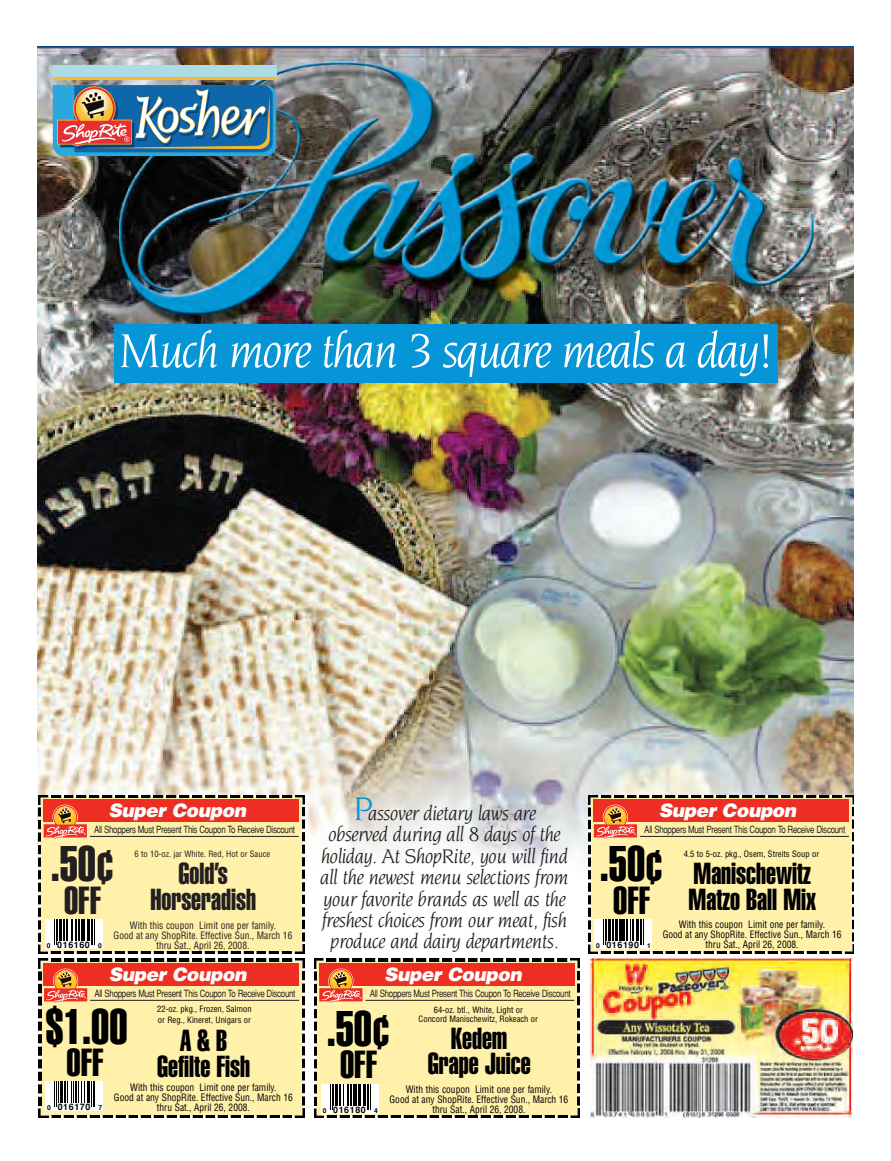
<style>
.page{position:relative;width:891px;height:1161px;background:#fff}
.page>*{position:absolute;margin:0;border:0;box-sizing:border-box;transform-origin:0 0}
.t1{font:51.3px "Novarese Book Italic+TBZZZQ";letter-spacing:-.05em;color:#fff}
.t2{font:49.2px "Helvetica Extra Compressed+VMWDJF";color:#000}
.t3{font:49.2px "Helvetica Extra Compressed+VMWDJF";color:#231f20}
.t4{font:38.4px "Helvetica Extra Compressed+VMWDJF";color:#000}
.t5{font:38.4px "Helvetica Extra Compressed+VMWDJF";color:#231f20}
.t6{font:30px/25.7px "Helvetica Extra Compressed+VMWDJF";color:#000;text-align:center}
.t7{font:30px/25.7px "Helvetica Extra Compressed+VMWDJF";color:#231f20;text-align:center}
.t8{font:21.3px/21.3px "Novarese Book Italic+TBZZZQ";letter-spacing:-.03em;color:#231f20;text-align:center}
.t9{font:italic 18.6px "Helvetica Black+VMTCEJ";color:#fff}
.t10{font:10.05px/9.9px "Helvetica Condensed+LHTGJA";color:#000;text-align:center;scale:.95 1}
.t11{font:10.05px "Helvetica+YAYAFV";letter-spacing:-.04em;color:#231f20;scale:.8 1}
.t12{font:10.05px/10.1px "Helvetica Condensed+LHTGJA";color:#231f20;text-align:center;scale:.95 1}
.t13{font:8.85px "Helvetica Bold+EKBPYA";letter-spacing:.065em;color:#000}
.t14{font:8.55px/10.8px "Helvetica Condensed+LHTGJA";color:#000}
.t15{font:8.55px "Helvetica Condensed+LHTGJA";color:#231f20}
.s1{font-size:35.7px;color:#0696d7}
.s2{font-size:6.75px}
</style>
<div class="page">
<img style="left:38px;top:46px;width:815px;height:1072px">
<div style="left:591px;top:839px;width:261px;height:80px;background:#fff0aa"></div>
<img style="left:852px;top:839px;width:1px;height:80px">
<img style="left:589px;top:839px;width:2px;height:80px">
<svg style="left:589px;top:795px;width:264px;height:44px;background:#e47957"></svg>
<hr style="left:640px;top:836px;width:209px;height:1px;background:#231f20">
<div style="left:315px;top:960px;width:264px;height:157px;background:#fff0aa"></div>
<img style="left:578px;top:1003px;width:2px;height:81px">
<img style="left:314px;top:1003px;width:2px;height:81px">
<svg style="left:314px;top:959px;width:266px;height:44px"></svg>
<hr style="left:365px;top:1000px;width:209px;height:1px;background:#231f20">
<div style="left:40px;top:796px;width:263px;height:157px;background:#fff0aa"></div>
<img style="left:302px;top:839px;width:2px;height:81px">
<img style="left:38px;top:839px;width:3px;height:81px">
<svg style="left:38px;top:795px;width:266px;height:44px"></svg>
<hr style="left:90px;top:836px;width:209px;height:1px;background:#231f20">
<div style="left:40px;top:960px;width:264px;height:157px;background:#fff0aa"></div>
<img style="left:302px;top:1003px;width:3px;height:79px">
<img style="left:39px;top:1003px;width:2px;height:79px">
<div style="left:115px;top:324px;width:663px;height:59px;background:#0696d7"></div>
<svg style="left:53px;top:83px;width:223px;height:73px;background:#60849f"></svg>
<div style="left:53px;top:65px;width:223px;height:13px;background:#addce5"></div>
<hr style="left:53px;top:78px;width:223px;height:2px;background:#f8ba2d">
<svg style="left:38px;top:920px;width:267px;height:83px"></svg>
<svg style="left:39px;top:1082px;width:266px;height:36px"></svg>
<svg style="left:314px;top:1084px;width:266px;height:34px"></svg>
<svg style="left:589px;top:919px;width:264px;height:35px;background:#dacf9d"></svg>
<img style="left:591px;top:958px;width:261px;height:160px">
<h1 class="t1" style="left:118px;top:330px;width:657px">Much more than 3 square meals a day!</h1>
<h3 class="t8" style="left:320px;top:804px;width:250px"><span class="s1">P</span>assover dietary laws are<br>observed during all 8 days of the holiday. At ShopRite, you will find all the newest menu selections from your favorite brands as well as the freshest choices from our meat, fish</h3>
<h3 class="t9" style="left:109px;top:800px;width:141px">Super Coupon</h3>
<p class="t11" style="left:94px;top:824px;width:253px">All Shoppers Must Present This Coupon To Receive Discount</p>
<h2 class="t3" style="left:51px;top:846px;width:65px">.50¢</h2>
<h3 class="t5" style="left:64px;top:887px;width:39px">OFF</h3>
<p class="t15" style="left:134px;top:849px;width:137px">6 to 10-oz. jar White. Red, Hot or Sauce</p>
<h3 class="t7" style="left:150px;top:863px;width:107px">Gold’s<br>Horseradish</h3>
<p class="t12" style="left:114px;top:920px;width:190px">With this coupon Limit one per family.<br>Good at any ShopRite. Effective Sun., March 16 thru Sat., April 26, 2008.</p>
<p class="t13" style="left:47px;top:940px;width:57px"><span class="s2">0</span> 016160 <span class="s2">0</span></p>
<h3 class="t8" style="left:330px;top:932px;width:230px">produce and dairy departments.</h3>
<h3 class="t9" style="left:109px;top:964px;width:141px">Super Coupon</h3>
<p class="t11" style="left:95px;top:988px;width:253px">All Shoppers Must Present This Coupon To Receive Discount</p>
<h3 class="t9" style="left:384px;top:964px;width:141px">Super Coupon</h3>
<p class="t11" style="left:370px;top:988px;width:253px">All Shoppers Must Present This Coupon To Receive Discount</p>
<p class="t14" style="left:157px;top:1004px;width:96px">22-oz. pkg., Frozen, Salmon or Reg., Kineret, Unigars or</p>
<h2 class="t2" style="left:46px;top:1009px;width:83px">$1.00</h2>
<h3 class="t4" style="left:66px;top:1049px;width:39px">OFF</h3>
<h3 class="t6" style="left:157px;top:1029px;width:95px">A&amp;B<br>Gefilte Fish</h3>
<p class="t10" style="left:114px;top:1083px;width:190px">With this coupon Limit one per family.<br>Good at any ShopRite. Effective Sun., March 16 thru Sat., April 26, 2008.</p>
<p class="t13" style="left:47px;top:1102px;width:57px"><span class="s2">0</span> 016170 <span class="s2">7</span></p>
<p class="t14" style="left:419px;top:1006px;width:121px;line-height:8.6px;text-align:center">64-oz. btl., White, Light or<br>Concord Manischewitz, Rokeach or</p>
<h2 class="t2" style="left:327px;top:1011px;width:65px">.50¢</h2>
<h3 class="t4" style="left:340px;top:1051px;width:39px">OFF</h3>
<h3 class="t6" style="left:428px;top:1027px;width:105px">Kedem<br>Grape Juice</h3>
<p class="t10" style="left:390px;top:1085px;width:190px">With this coupon Limit one per family.<br>Good at any ShopRite. Effective Sun., March 16 thru Sat., April 26, 2008.</p>
<p class="t13" style="left:323px;top:1105px;width:57px"><span class="s2">0</span> 016180 <span class="s2">4</span></p>
<h3 class="t9" style="left:659px;top:800px;width:141px">Super Coupon</h3>
<p class="t11" style="left:644px;top:824px;width:253px">All Shoppers Must Present This Coupon To Receive Discount</p>
<h2 class="t2" style="left:600px;top:846px;width:65px">.50¢</h2>
<h3 class="t4" style="left:613px;top:886px;width:39px">OFF</h3>
<p class="t14" style="left:684px;top:848px;width:137px">4.5 to 5-oz. pkg., Osem, Streits Soup or</p>
<h3 class="t6" style="left:689px;top:862px;width:129px;text-align:left">Manischewitz<br>Matzo Ball Mix</h3>
<p class="t10" style="left:663px;top:920px;width:190px">With this coupon Limit one per family.<br>Good at any ShopRite. Effective Sun., March 16 thru Sat., April 26, 2008.</p>
<p class="t13" style="left:596px;top:940px;width:57px"><span class="s2">0</span> 016190 <span class="s2">1</span></p>
</div>
